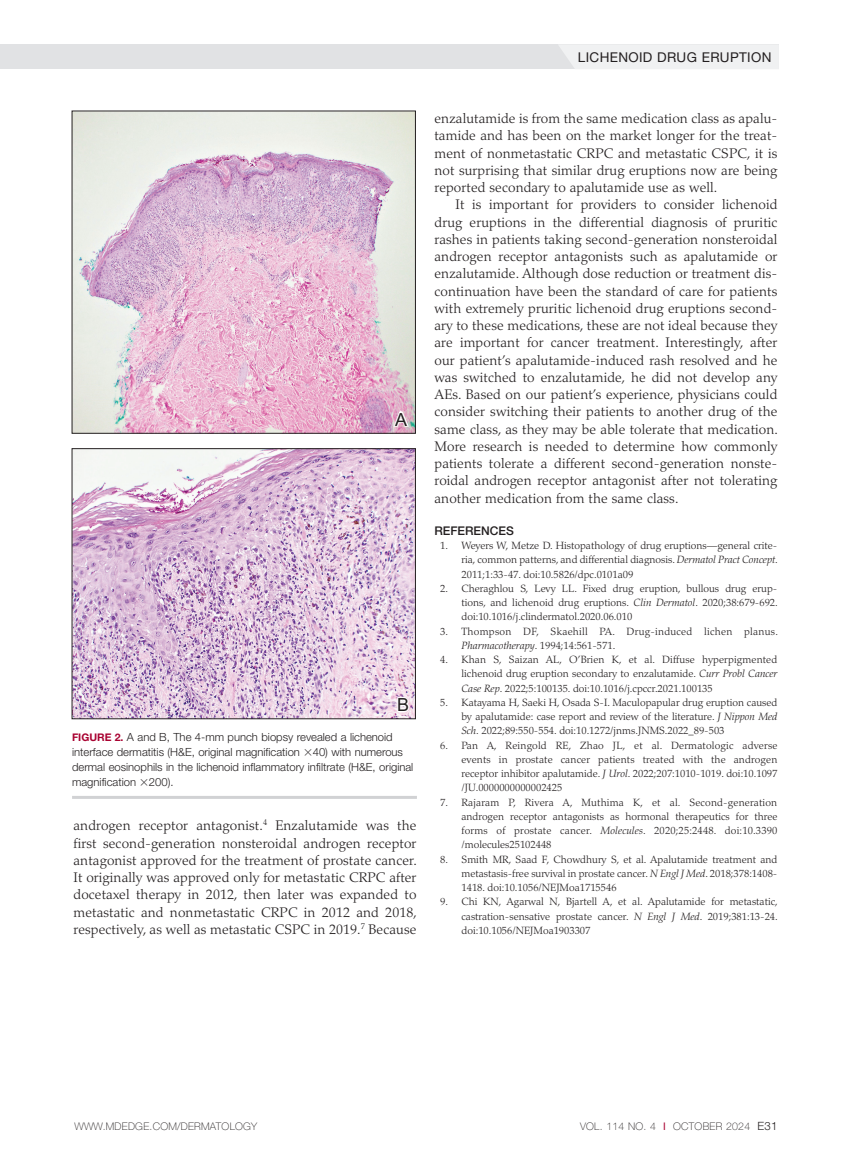
<style>
.page{position:relative;width:851px;height:1161px;background:#fff}
.page>*{position:absolute;margin:0;border:0;box-sizing:border-box;transform-origin:0 0}
.t1{font:18px "Arial";color:#231f20}
.body_indent{font:300 13.8px/17.2px "Palatino LT Std";letter-spacing:.01em;color:#231f20;text-align:justify}
.t2{font:13.5px "Helvetica Neue LT Std";letter-spacing:.025em;color:#231f20}
.sub_reference{font:500 12px "Helvetica Neue LT Std";color:#231f20}
.t3{font:300 11.25px/15px "Helvetica Neue LT Std";color:#231f20}
.reference{font:300 10.5px/14.2px "Palatino LT Std";color:#231f20;text-align:justify}
.reference-2{font:300 10.5px/14.2px "Palatino LT Std";letter-spacing:.025em;color:#231f20}
.t4{font:100 10.5px "Helvetica Neue LT Std";letter-spacing:.025em;color:#231f20}
.s1{font-weight:700;font-size:10.5px;color:#a90332}
.s2{font-style:italic}
.s3{font-weight:400;color:#a90332}
.s4{font-weight:300;font-size:11.4px}
</style>
<div class="page">
<div style="left:0;top:44px;width:778px;height:25px;background:#e1e2e4"></div>
<div style="left:559px;top:45px;width:219px;height:24px;background:#f0f1f2"></div>
<hr style="left:72px;top:796px;width:345px;height:3px;background:#d1d2d4">
<img style="left:74px;top:113px;width:340px;height:319px">
<div style="left:72px;top:111px;width:344px;height:323px;border:1px solid #231f20"></div>
<img style="left:74px;top:450px;width:340px;height:267px">
<div style="left:72px;top:448px;width:344px;height:271px;border:1px solid #231f20"></div>
<svg style="left:392px;top:404px;width:18px;height:24px"></svg>
<svg style="left:396px;top:695px;width:15px;height:18px"></svg>
<p class="t2" style="left:578px;top:49px;width:195px">LICHENOID DRUG ERUPTION</p>
<p class="t1" style="left:395px;top:407px;width:14px">A</p>
<p class="t1" style="left:397px;top:692px;width:14px">B</p>
<p class="t3" style="left:72px;top:729px;width:343px"><span class="s1">FIGURE 2.</span> A and B, The 4-mm punch biopsy revealed a lichenoid interface dermatitis (H&amp;E, original magnification 40) with numerous dermal eosinophils in the lichenoid inflammatory infiltrate (H&amp;E, original magnification 200).</p>
<p class="body_indent" style="left:74px;top:817px;width:345px">androgen receptor antagonist.<sup>4</sup> Enzalutamide was the first second-generation nonsteroidal androgen receptor antagonist approved for the treatment of prostate cancer.<br>It originally was approved only for metastatic CRPC after docetaxel therapy in 2012, then later was expanded to metastatic and nonmetastatic CRPC in 2012 and 2018, respectively, as well as metastatic CSPC in 2019.<sup>7</sup> Because</p>
<p class="body_indent" style="left:434px;top:110px;width:344px">enzalutamide is from the same medication class as apalu&shy;tamide and has been on the market longer for the treat&shy;ment of nonmetastatic CRPC and metastatic CSPC, it is not surprising that similar drug eruptions now are being reported secondary to apalutamide use as well.</p>
<p class="body_indent" style="left:434px;top:196px;width:345px;text-indent:21px">It is important for providers to consider lichenoid drug eruptions in the differential diagnosis of pruritic rashes in patients taking second-generation nonsteroidal androgen receptor antagonists such as apalutamide or enzalutamide. Although dose reduction or treatment dis&shy;continuation have been the standard of care for patients with extremely pruritic lichenoid drug eruptions second&shy;ary to these medications, these are not ideal because they are important for cancer treatment. Interestingly, after our patient’s apalutamide-induced rash resolved and he was switched to enzalutamide, he did not develop any AEs. Based on our patient’s experience, physicians could consider switching their patients to another drug of the same class, as they may be able tolerate that medication.<br>More research is needed to determine how commonly patients tolerate a different second-generation nonste&shy;roidal androgen receptor antagonist after not tolerating another medication from the same class.</p>
<p class="sub_reference" style="left:434px;top:523px;width:81px">REFERENCES</p>
<p class="reference" style="left:461px;top:539px;width:318px;text-indent:-21px">1. Weyers W, Metze D. Histopathology of drug eruptions—general crite&shy;ria, common patterns, and differential diagnosis. <span class="s2">Dermatol Pract Concept</span>.<br>2011;1:33-47. doi:10.5826/dpc.0101a09</p>
<p class="reference" style="left:461px;top:581px;width:318px;text-indent:-21px">2. Cheraghlou S, Levy LL. Fixed drug eruption, bullous drug erup&shy;tions, and lichenoid drug eruptions. <span class="s2">Clin Dermatol</span>. 2020;38:679-692. doi:10.1016/j.clindermatol.2020.06.010</p>
<p class="reference-2" style="left:461px;top:624px;width:318px;text-indent:-21px">3. Thompson DF, Skaehill PA. Drug-induced lichen planus.<br><span class="s2">Pharmacotherapy</span>. 1994;14:561-571.</p>
<p class="reference" style="left:461px;top:653px;width:317px;text-indent:-21px">4. Khan S, Saizan AL, O’Brien K, et al. Diffuse hyperpigmented lichenoid drug eruption secondary to enzalutamide. <span class="s2">Curr Probl Cancer Case Rep</span>. 2022;5:100135. doi:10.1016/j.cpccr.2021.100135</p>
<p class="reference" style="left:461px;top:695px;width:317px;text-indent:-21px">5. Katayama H, Saeki H, Osada S-I. Maculopapular drug eruption caused by apalutamide: case report and review of the literature. <span class="s2">J Nippon Med Sch</span>. 2022;89:550-554. doi:10.1272/jnms.JNMS.2022_89-503</p>
<p class="reference" style="left:461px;top:738px;width:317px;text-indent:-21px">6. Pan A, Reingold RE, Zhao JL, et al. Dermatologic adverse events in prostate cancer patients treated with the androgen receptor inhibitor apalutamide. <span class="s2">J Urol</span>. 2022;207:1010-1019. doi:10.1097 /JU.0000000000002425</p>
<p class="reference" style="left:461px;top:795px;width:317px;text-indent:-21px">7. Rajaram P, Rivera A, Muthima K, et al. Second-generation androgen receptor antagonists as hormonal therapeutics for three forms of prostate cancer. <span class="s2">Molecules</span>. 2020;25:2448. doi:10.3390 /molecules25102448</p>
<p class="reference" style="left:461px;top:852px;width:317px;text-indent:-21px">8. Smith MR, Saad F, Chowdhury S, et al. Apalutamide treatment and metastasis-free survival in prostate cancer. <span class="s2">N Engl J Med</span>. 2018;378:1408- 1418. doi:10.1056/NEJMoa1715546</p>
<p class="reference" style="left:461px;top:895px;width:318px;text-indent:-21px">9. Chi KN, Agarwal N, Bjartell A, et al. Apalutamide for metastatic, castration-sensative prostate cancer. <span class="s2">N Engl J Med</span>. 2019;381:13-24. doi:10.1056/NEJMoa1903307</p>
<p class="t4" style="left:74px;top:1120px;width:184px">WWW.MDEDGE.COM/DERMATOLOGY</p>
<p class="t4" style="left:580px;top:1120px;width:199px">VOL. 114 NO. 4 <span class="s3">I</span> OCTOBER 2024 <span class="s4">E31</span></p>
</div>
